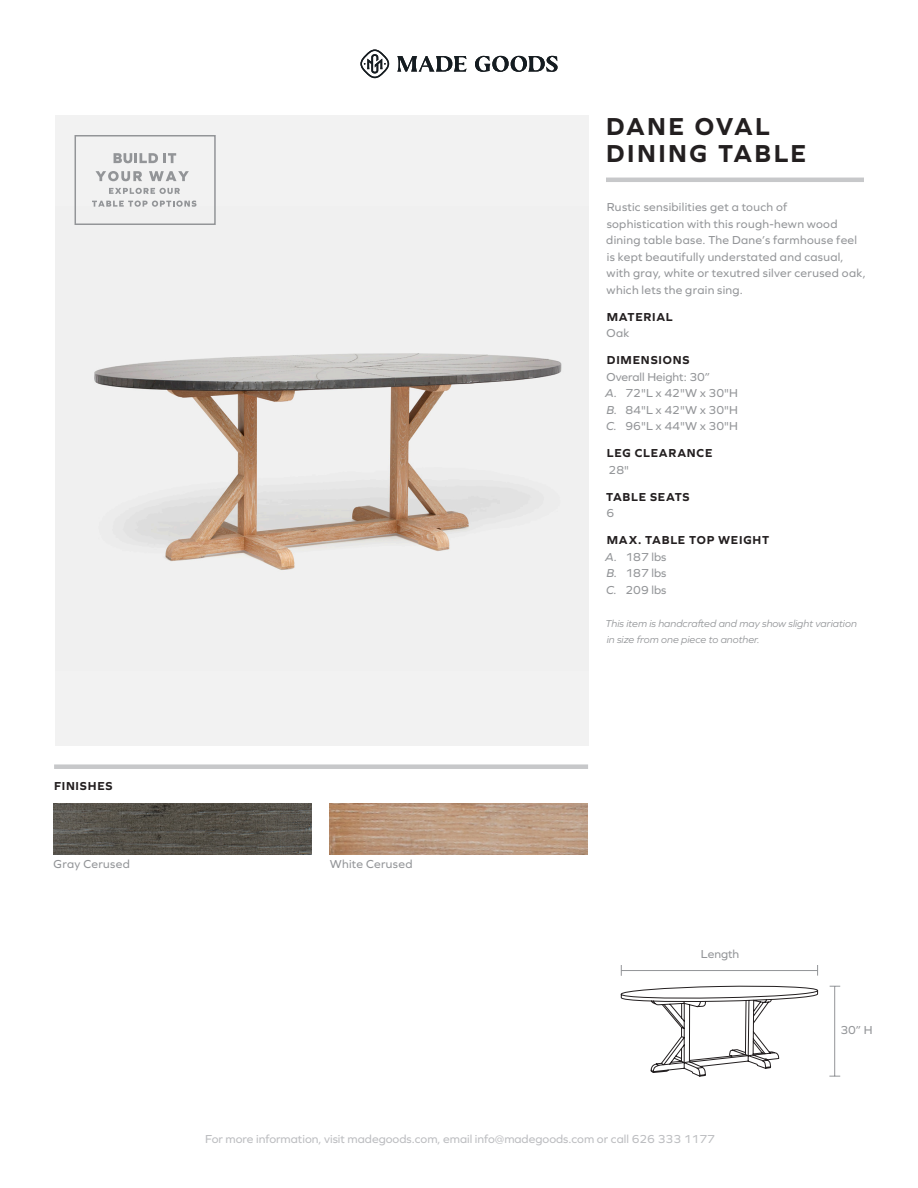
<style>
.page{position:relative;width:918px;height:1188px;background:#fff}
.page>*{position:absolute;margin:0;border:0;box-sizing:border-box;transform-origin:0 0}
.t1{font:700 25.5px/27px "Graphie";letter-spacing:.085em;color:#231f20}
.t2{font:12px/16.5px "Graphie";letter-spacing:.025em;color:#939598}
.t3{font:12px "Graphie";color:#bcbdc0}
.t4{font:700 12px "Graphie";letter-spacing:.065em;color:#231f20}
.t5{font:12px "Graphie";color:#939598}
.t6{font:italic 10.5px/16.5px "Graphie";color:#939598}
.s1{font-style:italic}
</style>
<div class="page">
<svg style="left:397px;top:56px;width:161px;height:16px"></svg>
<svg style="left:360px;top:50px;width:29px;height:28px"></svg>
<img style="left:55px;top:206px;width:533px;height:466px">
<div style="left:54px;top:764px;width:534px;height:5px;background:#c7c8ca"></div>
<img style="left:330px;top:803px;width:258px;height:52px">
<img style="left:54px;top:804px;width:258px;height:50px">
<hr style="left:834px;top:986px;width:1px;height:90px;background:#939598">
<hr style="left:621px;top:970px;width:197px;height:1px;background:#939598">
<hr style="left:606px;top:178px;width:258px;height:4px;background:#c7c8ca">
<svg style="left:109px;top:188px;width:71px;height:6px"></svg>
<svg style="left:92px;top:201px;width:104px;height:6px"></svg>
<svg style="left:114px;top:153px;width:62px;height:10px"></svg>
<svg style="left:96px;top:171px;width:46px;height:10px"></svg>
<svg style="left:149px;top:171px;width:40px;height:10px"></svg>
<div style="left:75px;top:135px;width:141px;height:90px;border:2px solid #939598"></div>
<svg style="left:621px;top:985px;width:197px;height:92px"></svg>
<p class="t1" style="left:606px;top:112px;width:202px">DANE OVAL<br>DINING TABLE</p>
<p class="t4" style="left:54px;top:779px;width:60px">FINISHES</p>
<p class="t2" style="left:54px;top:856px;width:78px">Gray Cerused</p>
<p class="t2" style="left:330px;top:855px;width:84px">White Cerused</p>
<p class="t2" style="left:606px;top:199px;width:261px">Rustic sensibilities get a touch of sophistication with this rough-hewn wood dining table base. The Dane’s farmhouse feel is kept beautifully understated and casual, with gray, white or texutred silver cerused oak, which lets the grain sing.</p>
<p class="t4" style="left:607px;top:310px;width:67px">MATERIAL</p>
<p class="t2" style="left:607px;top:325px;width:24px">Oak</p>
<p class="t4" style="left:607px;top:353px;width:84px">DIMENSIONS</p>
<p class="t5" style="left:607px;top:370px;width:105px">Overall Height: 30”</p>
<p class="t2" style="left:605px;top:385px;width:134px"><span class="s1">A.</span> 72"L x 42"W x 30"H</p>
<p class="t2" style="left:607px;top:401px;width:133px"><span class="s1">B.</span> 84"L x 42"W x 30"H</p>
<p class="t2" style="left:606px;top:418px;width:133px"><span class="s1">C.</span> 96"L x 44"W x 30"H</p>
<p class="t4" style="left:607px;top:446px;width:107px">LEG CLEARANCE</p>
<p class="t2" style="left:609px;top:461px;width:22px">28"</p>
<p class="t4" style="left:606px;top:490px;width:85px">TABLE SEATS</p>
<p class="t2" style="left:606px;top:505px;width:9px">6</p>
<p class="t4" style="left:607px;top:533px;width:164px">MAX. TABLE TOP WEIGHT</p>
<p class="t2" style="left:605px;top:548px;width:63px"><span class="s1">A.</span> 187 lbs</p>
<p class="t2" style="left:607px;top:565px;width:61px"><span class="s1">B.</span> 187 lbs</p>
<p class="t2" style="left:606px;top:581px;width:62px"><span class="s1">C.</span> 209 lbs</p>
<p class="t6" style="left:606px;top:615px;width:253px">This item is handcrafted and may show slight variation in size from one piece to another.</p>
<p class="t2" style="left:701px;top:946px;width:40px">Length</p>
<p class="t2" style="left:840px;top:1021px;width:34px">30” H</p>
<p class="t3" style="left:205px;top:1132px;width:511px">For more information, visit madegoods.com, email info@madegoods.com or call 626 333 1177</p>
</div>
